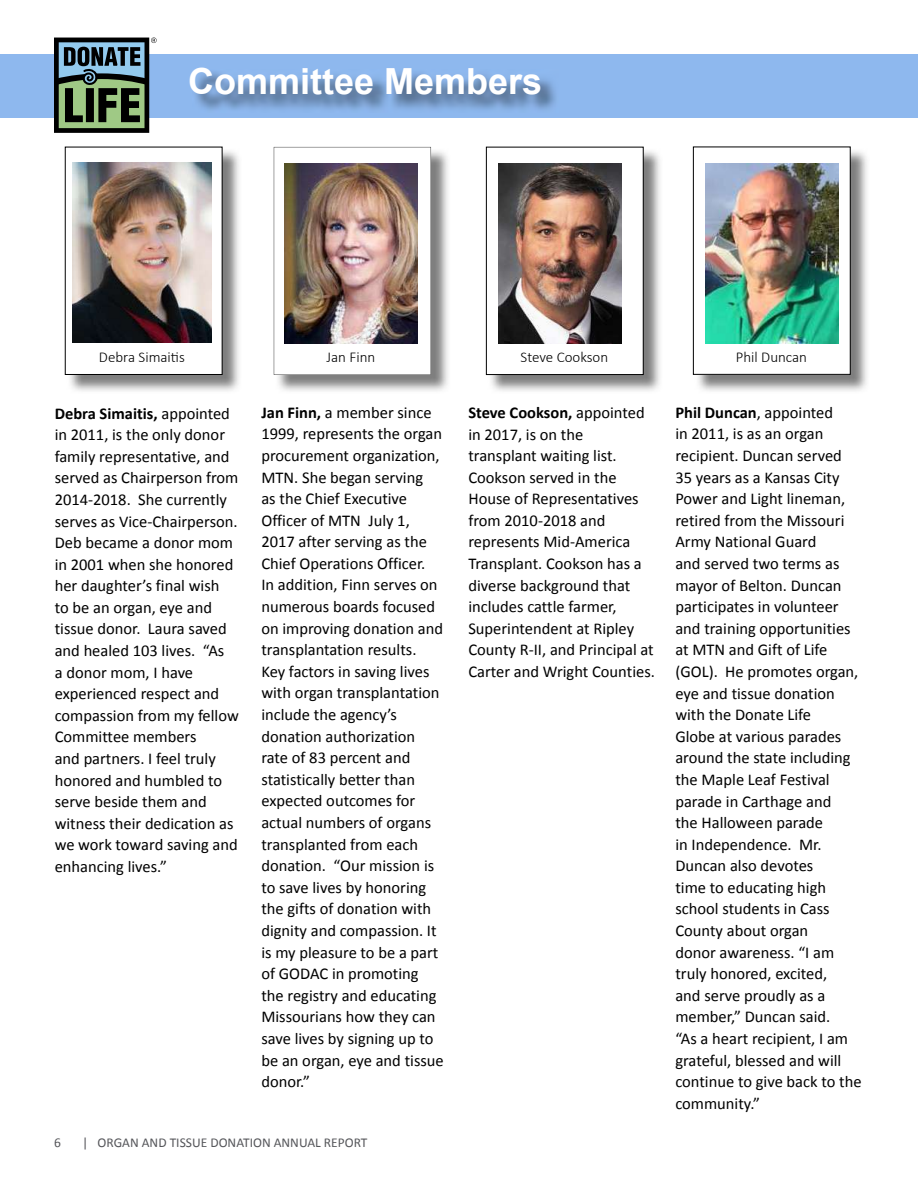
<style>
.page{position:relative;width:918px;height:1188px;background:#fff}
.page>*{position:absolute;margin:0;border:0;box-sizing:border-box;transform-origin:0 0}
.t1{font:700 36px "Arial";color:#fff}
.t2{font:16.5px/21.6px "Calibri";color:#000}
.t3{font:300 15px "Calibri";color:#000}
.t4{font:13.5px "Calibri";color:#55565a}
.s1{font-weight:700}
</style>
<div class="page">
<div style="left:0;top:55px;width:918px;height:63px;background:#8eb8ee"></div>
<svg style="left:54px;top:38px;width:103px;height:95px;background:#526962"></svg>
<img style="left:70px;top:149px;width:169px;height:242px">
<div style="left:65px;top:147px;width:157px;height:227px;background:#fff"></div>
<img style="left:73px;top:163px;width:138px;height:180px">
<img style="left:278px;top:149px;width:170px;height:242px">
<svg style="left:274px;top:147px;width:157px;height:228px"></svg>
<img style="left:285px;top:164px;width:132px;height:180px">
<img style="left:698px;top:149px;width:169px;height:242px">
<div style="left:693px;top:147px;width:157px;height:227px;background:#fff"></div>
<div style="left:693px;top:147px;width:157px;height:228px;border:1px solid #000"></div>
<img style="left:706px;top:164px;width:133px;height:180px">
<img style="left:488px;top:149px;width:172px;height:242px">
<div style="left:486px;top:147px;width:157px;height:228px;background:#fff"></div>
<div style="left:486px;top:147px;width:157px;height:228px;border:1px solid #000"></div>
<img style="left:195px;top:72px;width:361px;height:38px">
<img style="left:499px;top:164px;width:122px;height:180px">
<h1 class="t1" style="left:188px;top:58px;width:356px">Committee Members</h1>
<p class="t3" style="left:99px;top:348px;width:87px">Debra Simaitis</p>
<p class="t3" style="left:327px;top:348px;width:50px">Jan Finn</p>
<p class="t3" style="left:521px;top:348px;width:89px">Steve Cookson</p>
<p class="t3" style="left:736px;top:348px;width:73px">Phil Duncan</p>
<p class="t2" style="left:55px;top:402px;width:186px"><span class="s1">Debra Simaitis,</span> appointed in 2011, is the only donor family representative, and served as Chairperson from<br>2014-2018. She currently serves as Vice-Chairperson.<br>Deb became a donor mom in 2001 when she honored her daughter’s final wish<br>to be an organ, eye and tissue donor. Laura saved and healed 103 lives. “As<br>a donor mom, I have experienced respect and compassion from my fellow<br>Committee members<br>and partners. I feel truly honored and humbled to serve beside them and witness their dedication as we work toward saving and enhancing lives.”</p>
<p class="t2" style="left:261px;top:401px;width:184px"><span class="s1">Jan Finn,</span> a member since<br>1999, represents the organ procurement organization,<br>MTN. She began serving<br>as the Chief Executive<br>Officer of MTN July 1,<br>2017 after serving as the<br>Chief Operations Officer.<br>In addition, Finn serves on numerous boards focused on improving donation and transplantation results.<br>Key factors in saving lives with organ transplantation include the agency’s donation authorization rate of 83 percent and statistically better than expected outcomes for actual numbers of organs transplanted from each donation. “Our mission is to save lives by honoring the gifts of donation with dignity and compassion. It is my pleasure to be a part of GODAC in promoting the registry and educating<br>Missourians how they can save lives by signing up to be an organ, eye and tissue donor.”</p>
<p class="t2" style="left:468px;top:402px;width:188px"><span class="s1">Steve Cookson,</span> appointed in 2017, is on the transplant waiting list.<br>Cookson served in the<br>House of Representatives from 2010-2018 and represents Mid-America<br>Transplant. Cookson has a diverse background that includes cattle farmer,<br>Superintendent at Ripley<br>County R-II, and Principal at<br>Carter and Wright Counties.</p>
<p class="t2" style="left:675px;top:402px;width:188px"><span class="s1">Phil Duncan</span>, appointed<br>in 2011, is as an organ recipient. Duncan served<br>35 years as a Kansas City<br>Power and Light lineman, retired from the Missouri<br>Army National Guard<br>and served two terms as mayor of Belton. Duncan participates in volunteer and training opportunities at MTN and Gift of Life (GOL). He promotes organ, eye and tissue donation with the Donate Life<br>Globe at various parades around the state including the Maple Leaf Festival parade in Carthage and<br>the Halloween parade<br>in Independence. Mr.<br>Duncan also devotes<br>time to educating high school students in Cass<br>County about organ<br>donor awareness. “I am truly honored, excited,<br>and serve proudly as a member,” Duncan said.<br>“As a heart recipient, I am grateful, blessed and will continue to give back to the community.”</p>
<p class="t4" style="left:54px;top:1134px;width:8px">6</p>
<p class="t4" style="left:82px;top:1134px;width:287px">| ORGAN AND TISSUE DONATION ANNUAL REPORT</p>
</div>
